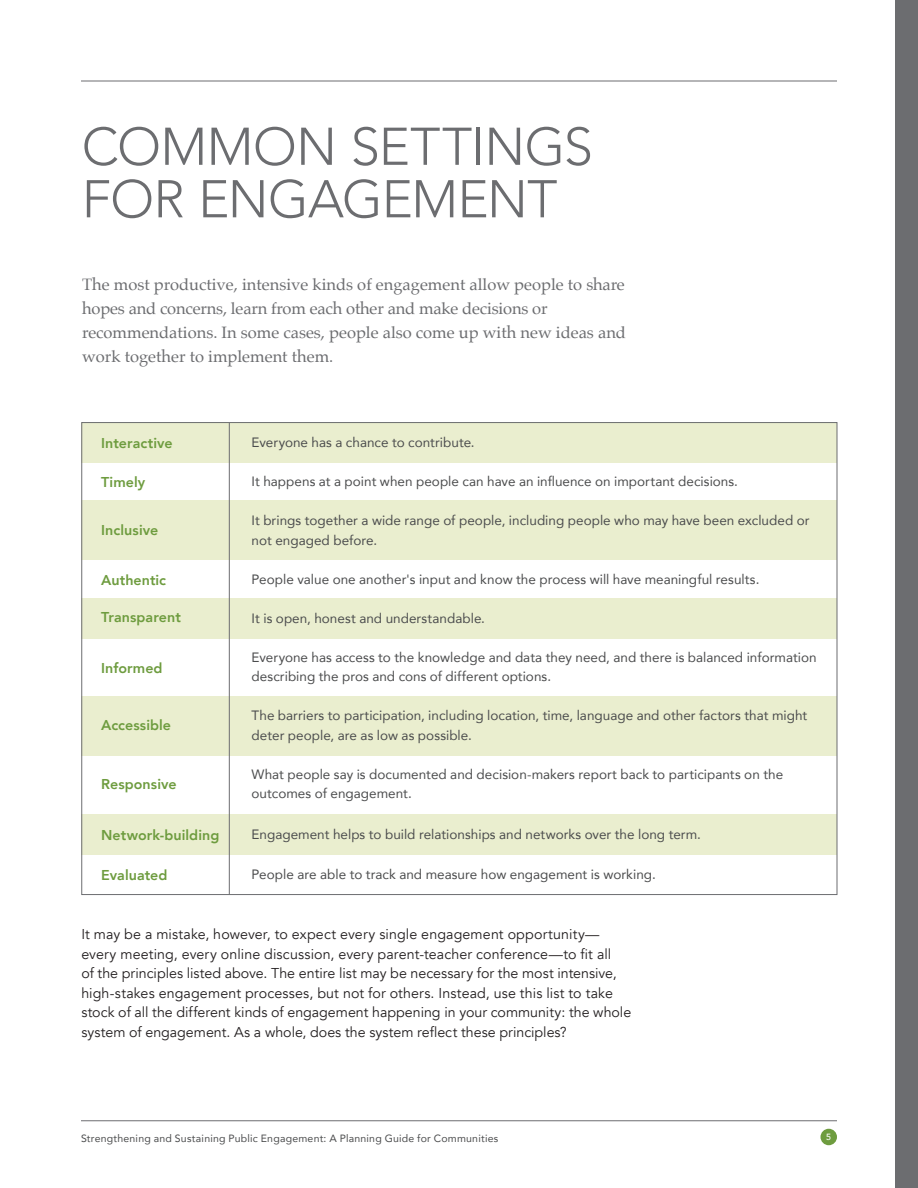
<style>
.page{position:relative;width:918px;height:1188px;background:#fff}
.page>*{position:absolute;margin:0;border:0;box-sizing:border-box;transform-origin:0 0}
.Summary-Title{font:300 52.5px/52.5px "Avenir";letter-spacing:-.01em;color:#6c6d70}
.Bullets{font:16.5px/24px "Palatino";color:#6c6d70}
.Bullets-2{font:14.25px/19.5px "Avenir";letter-spacing:.005em;color:#231f20}
.Bullets-3{font:800 14.25px "Avenir";letter-spacing:.005em;color:#6e9c3f}
.Bullets-4{font:13.5px/19.5px "Avenir";color:#4b4c4d}
.t1{font:10.5px "Avenir";letter-spacing:.02em;color:#4b4c4d}
.t2{font:500 9px "Avenir";color:#fff}
</style>
<div class="page">
<div style="left:821px;top:1129px;width:16px;height:16px;background:#6e9c3f;border-radius:50%"></div>
<hr style="left:81px;top:1120px;width:756px;height:1px;background:#6c6d70">
<hr style="left:81px;top:81px;width:756px;height:1px;background:#6c6d70">
<div style="left:896px;top:0;width:22px;height:1188px;background:#6c6d70"></div>
<div style="left:82px;top:422px;width:755px;height:41px;background:#eaeecf"></div>
<div style="left:82px;top:598px;width:755px;height:40px;background:#eaeecf"></div>
<div style="left:82px;top:814px;width:755px;height:41px;background:#eaeecf"></div>
<div style="left:82px;top:696px;width:755px;height:59px;background:#eaeecf"></div>
<div style="left:82px;top:501px;width:755px;height:59px;background:#eaeecf"></div>
<hr style="left:229px;top:423px;width:1px;height:472px;background:#6c6d70">
<p class="Summary-Title" style="left:82px;top:121px;width:513px">COMMON SETTINGS<br>FOR ENGAGEMENT</p>
<p class="Bullets" style="left:82px;top:272px;width:545px">The most productive, intensive kinds of engagement allow people to share hopes and concerns, learn from each other and make decisions or recommendations. In some cases, people also come up with new ideas and work together to implement them.</p>
<p class="Bullets-3" style="left:101px;top:432px;width:73px">Interactive</p>
<p class="Bullets-3" style="left:101px;top:471px;width:46px">Timely</p>
<p class="Bullets-3" style="left:101px;top:519px;width:59px">Inclusive</p>
<p class="Bullets-3" style="left:101px;top:568px;width:66px">Authentic</p>
<p class="Bullets-3" style="left:101px;top:606px;width:81px">Transparent</p>
<p class="Bullets-3" style="left:101px;top:657px;width:63px">Informed</p>
<p class="Bullets-3" style="left:101px;top:714px;width:71px">Accessible</p>
<p class="Bullets-3" style="left:101px;top:772px;width:77px">Responsive</p>
<p class="Bullets-3" style="left:101px;top:823px;width:120px">Network-building</p>
<p class="Bullets-3" style="left:101px;top:864px;width:68px">Evaluated</p>
<p class="Bullets-4" style="left:252px;top:432px;width:225px">Everyone has a chance to contribute.</p>
<p class="Bullets-4" style="left:252px;top:471px;width:488px">It happens at a point when people can have an influence on important decisions.</p>
<p class="Bullets-4" style="left:252px;top:510px;width:559px">It brings together a wide range of people, including people who may have been excluded or not engaged before.</p>
<p class="Bullets-4" style="left:252px;top:569px;width:509px">People value one another's input and know the process will have meaningful results.</p>
<p class="Bullets-4" style="left:252px;top:608px;width:235px">It is open, honest and understandable.</p>
<p class="Bullets-4" style="left:252px;top:647px;width:566px">Everyone has access to the knowledge and data they need, and there is balanced information describing the pros and cons of different options.</p>
<p class="Bullets-4" style="left:252px;top:705px;width:557px">The barriers to participation, including location, time, language and other factors that might deter people, are as low as possible.</p>
<p class="Bullets-4" style="left:252px;top:764px;width:533px">What people say is documented and decision-makers report back to participants on the outcomes of engagement.</p>
<p class="Bullets-4" style="left:252px;top:824px;width:451px">Engagement helps to build relationships and networks over the long term.</p>
<p class="Bullets-4" style="left:252px;top:864px;width:406px">People are able to track and measure how engagement is working.</p>
<p class="Bullets-2" style="left:81px;top:925px;width:551px">It may be a mistake, however, to expect every single engagement opportunity— every meeting, every online discussion, every parent-teacher conference—to fit all<br>of the principles listed above. The entire list may be necessary for the most intensive, high-stakes engagement processes, but not for others. Instead, use this list to take stock of all the different kinds of engagement happening in your community: the whole system of engagement. As a whole, does the system reflect these principles?</p>
<p class="t1" style="left:81px;top:1129px;width:419px">Strengthening and Sustaining Public Engagement: A Planning Guide for Communities</p>
<p class="t2" style="left:826px;top:1129px;width:7px">5</p>
</div>
